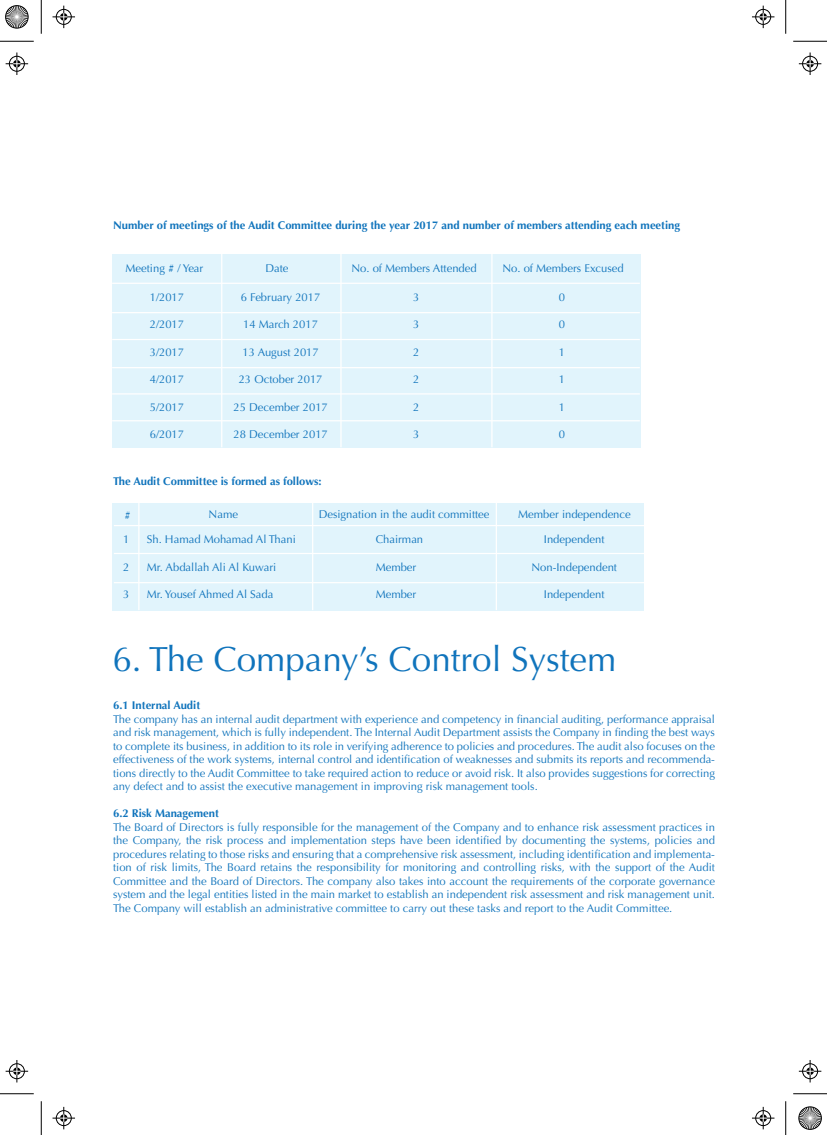
<style>
.page{position:relative;width:827px;height:1135px;background:#fff}
.page>*{position:absolute;margin:0;border:0;box-sizing:border-box;transform-origin:0 0}
.t1{font:35px "Optima";color:#1074bc}
.t2{font:11.25px/13.5px "Optima";color:#1074bc;text-align:justify}
.t3{font:700 11.25px "Optima";color:#1074bc}
</style>
<div class="page">
<div style="left:113px;top:503px;width:531px;height:108px;background:#e1f4fc"></div>
<div style="left:112px;top:254px;width:528px;height:193px;background:#e1f4fc"></div>
<hr style="left:114px;top:525px;width:530px;height:1px;background:#fff">
<hr style="left:114px;top:553px;width:530px;height:1px;background:#fff">
<hr style="left:114px;top:582px;width:530px;height:1px;background:#fff">
<hr style="left:138px;top:503px;width:1px;height:107px;background:#fff">
<hr style="left:312px;top:502px;width:1px;height:108px;background:#fff">
<hr style="left:495px;top:502px;width:2px;height:108px;background:#fff">
<hr style="left:491px;top:253px;width:1px;height:194px;background:#fff">
<hr style="left:340px;top:253px;width:1px;height:194px;background:#fff">
<hr style="left:221px;top:253px;width:1px;height:194px;background:#fff">
<hr style="left:112px;top:283px;width:528px;height:1px;background:#fff">
<hr style="left:112px;top:312px;width:528px;height:1px;background:#fff">
<hr style="left:112px;top:339px;width:528px;height:1px;background:#fff">
<hr style="left:112px;top:367px;width:528px;height:1px;background:#fff">
<hr style="left:112px;top:393px;width:528px;height:1px;background:#fff">
<hr style="left:112px;top:420px;width:528px;height:1px;background:#fff">
<hr style="left:0;top:41px;width:34px;height:1px;background:#000">
<hr style="left:793px;top:41px;width:34px;height:1px;background:#000">
<hr style="left:0;top:1093px;width:34px;height:1px;background:#000">
<hr style="left:793px;top:1093px;width:34px;height:1px;background:#000">
<hr style="left:41px;top:0;width:1px;height:34px;background:#000">
<hr style="left:41px;top:1101px;width:1px;height:34px;background:#000">
<hr style="left:785px;top:0;width:1px;height:34px;background:#000">
<hr style="left:785px;top:1101px;width:1px;height:34px;background:#000">
<svg style="left:52px;top:6px;width:23px;height:22px"></svg>
<svg style="left:752px;top:6px;width:22px;height:22px"></svg>
<svg style="left:52px;top:1107px;width:23px;height:22px"></svg>
<svg style="left:752px;top:1107px;width:22px;height:22px"></svg>
<svg style="left:6px;top:52px;width:22px;height:23px"></svg>
<svg style="left:6px;top:1060px;width:22px;height:22px"></svg>
<svg style="left:798px;top:52px;width:23px;height:23px"></svg>
<svg style="left:798px;top:1060px;width:23px;height:22px"></svg>
<svg style="left:5px;top:5px;width:24px;height:24px"></svg>
<svg style="left:798px;top:1106px;width:24px;height:24px"></svg>
<p class="t3" style="left:113px;top:218px;width:568px">Number of meetings of the Audit Committee during the year 2017 and number of members attending each meeting</p>
<p class="t2" style="left:126px;top:261px;width:79px">Meeting # / Year</p>
<p class="t2" style="left:265px;top:261px;width:25px">Date</p>
<p class="t2" style="left:351px;top:261px;width:127px">No. of Members Attended</p>
<p class="t2" style="left:502px;top:261px;width:123px">No. of Members Excused</p>
<p class="t2" style="left:413px;top:290px;width:8px">3</p>
<p class="t2" style="left:413px;top:318px;width:8px">3</p>
<p class="t2" style="left:413px;top:345px;width:8px">2</p>
<p class="t2" style="left:413px;top:373px;width:8px">2</p>
<p class="t2" style="left:413px;top:400px;width:8px">2</p>
<p class="t2" style="left:413px;top:428px;width:8px">3</p>
<p class="t2" style="left:241px;top:290px;width:81px">6 February 2017</p>
<p class="t2" style="left:243px;top:318px;width:76px">14 March 2017</p>
<p class="t2" style="left:242px;top:345px;width:78px">13 August 2017</p>
<p class="t2" style="left:239px;top:373px;width:85px">23 October 2017</p>
<p class="t2" style="left:233px;top:400px;width:96px">25 December 2017</p>
<p class="t2" style="left:233px;top:428px;width:96px">28 December 2017</p>
<p class="t2" style="left:150px;top:290px;width:36px">1/2017</p>
<p class="t2" style="left:150px;top:318px;width:36px">2/2017</p>
<p class="t2" style="left:150px;top:345px;width:36px">3/2017</p>
<p class="t2" style="left:150px;top:373px;width:36px">4/2017</p>
<p class="t2" style="left:150px;top:400px;width:36px">5/2017</p>
<p class="t2" style="left:150px;top:428px;width:36px">6/2017</p>
<p class="t2" style="left:558px;top:290px;width:8px">0</p>
<p class="t2" style="left:558px;top:318px;width:8px">0</p>
<p class="t2" style="left:558px;top:345px;width:8px">1</p>
<p class="t2" style="left:558px;top:373px;width:8px">1</p>
<p class="t2" style="left:558px;top:400px;width:8px">1</p>
<p class="t2" style="left:558px;top:428px;width:8px">0</p>
<p class="t3" style="left:113px;top:474px;width:210px">The Audit Committee is formed as follows:</p>
<p class="t2" style="left:124px;top:508px;width:8px">#</p>
<p class="t2" style="left:209px;top:507px;width:31px">Name</p>
<p class="t2" style="left:319px;top:507px;width:172px">Designation in the audit committee</p>
<p class="t2" style="left:518px;top:507px;width:114px">Member independence</p>
<p class="t2" style="left:123px;top:533px;width:8px">1</p>
<p class="t2" style="left:123px;top:560px;width:8px">2</p>
<p class="t2" style="left:123px;top:588px;width:8px">3</p>
<p class="t2" style="left:147px;top:533px;width:150px">Sh. Hamad Mohamad Al Thani</p>
<p class="t2" style="left:147px;top:560px;width:131px">Mr. Abdallah Ali Al Kuwari</p>
<p class="t2" style="left:147px;top:588px;width:128px">Mr. Yousef Ahmed Al Sada</p>
<p class="t2" style="left:376px;top:533px;width:49px">Chairman</p>
<p class="t2" style="left:376px;top:560px;width:42px">Member</p>
<p class="t2" style="left:376px;top:588px;width:42px">Member</p>
<p class="t2" style="left:544px;top:533px;width:62px">Independent</p>
<p class="t2" style="left:531px;top:560px;width:87px">Non-Independent</p>
<p class="t2" style="left:544px;top:588px;width:62px">Independent</p>
<h1 class="t1" style="left:112px;top:639px;width:505px">6. The Company’s Control System</h1>
<p class="t3" style="left:113px;top:699px;width:88px">6.1 Internal Audit</p>
<p class="t2" style="left:113px;top:712px;width:603px">The company has an internal audit department with experience and competency in financial auditing, performance appraisal and risk management, which is fully independent. The Internal Audit Department assists the Company in finding the best ways to complete its business, in addition to its role in verifying adherence to policies and procedures. The audit also focuses on the effectiveness of the work systems, internal control and identification of weaknesses and submits its reports and recommenda&shy;tions directly to the Audit Committee to take required action to reduce or avoid risk. It also provides suggestions for correcting any defect and to assist the executive management in improving risk management tools.</p>
<p class="t3" style="left:113px;top:807px;width:107px">6.2 Risk Management</p>
<p class="t2" style="left:113px;top:820px;width:603px">The Board of Directors is fully responsible for the management of the Company and to enhance risk assessment practices in the Company, the risk process and implementation steps have been identified by documenting the systems, policies and procedures relating to those risks and ensuring that a comprehensive risk assessment, including identification and implementa&shy;tion of risk limits, The Board retains the responsibility for monitoring and controlling risks, with the support of the Audit Committee and the Board of Directors. The company also takes into account the requirements of the corporate governance system and the legal entities listed in the main market to establish an independent risk assessment and risk management unit.<br>The Company will establish an administrative committee to carry out these tasks and report to the Audit Committee.</p>
</div>
